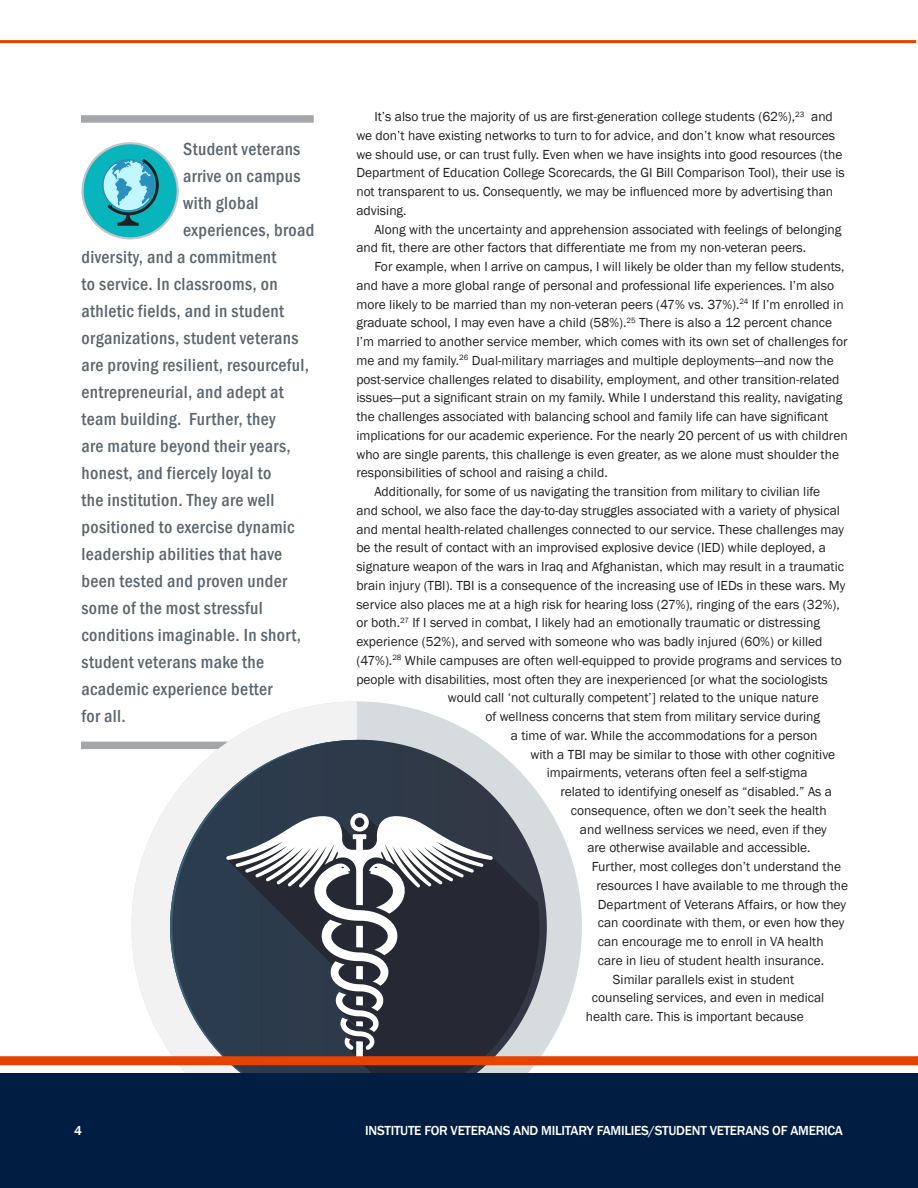
<style>
.page{position:relative;width:918px;height:1188px;background:#fff}
.page>*{position:absolute;margin:0;border:0;box-sizing:border-box;transform-origin:0 0}
.QUOTE{font:500 condensed 18px "Franklin Gothic";letter-spacing:.02em;color:#5b6670}
.Main_body_text{font:13.5px/18.8px "Franklin Gothic";color:#231f20}
.t1{font:500 13.5px "Franklin Gothic";letter-spacing:-.02em;color:#fff}
</style>
<div class="page">
<div style="left:81px;top:742px;width:158px;height:7px;background:#a5a6aa"></div>
<svg style="left:131px;top:701px;width:451px;height:365px;fill:#d6dbde"></svg>
<svg style="left:132px;top:701px;width:225px;height:365px"></svg>
<svg style="left:170px;top:740px;width:175px;height:333px;fill:#f2f2f2"></svg>
<div style="left:172px;top:740px;width:375px;height:374px;background:#2b3c4f;border-radius:187px"></div>
<svg style="left:494px;top:813px;width:46px;height:260px;fill:#262933"></svg>
<svg style="left:219px;top:759px;width:275px;height:314px"></svg>
<div style="left:0;top:1073px;width:918px;height:115px;background:#001e41"></div>
<div style="left:0;top:1056px;width:918px;height:9px;background:#e74300"></div>
<hr style="left:0;top:40px;width:916px;height:3px;background:#e74300">
<div style="left:81px;top:115px;width:233px;height:8px;background:#a5a6aa"></div>
<svg style="left:82px;top:142px;width:97px;height:97px"></svg>
<p class="QUOTE" style="left:183px;top:137px;width:119px">Student veterans</p>
<p class="QUOTE" style="left:183px;top:164px;width:119px">arrive on campus</p>
<p class="QUOTE" style="left:183px;top:191px;width:77px">with global</p>
<p class="QUOTE" style="left:183px;top:218px;width:133px">experiences, broad</p>
<p class="QUOTE" style="left:82px;top:245px;width:196px">diversity, and a commitment</p>
<p class="QUOTE" style="left:82px;top:272px;width:198px">to service. In classrooms, on</p>
<p class="QUOTE" style="left:82px;top:299px;width:204px">athletic fields, and in student</p>
<p class="QUOTE" style="left:82px;top:326px;width:219px">organizations, student veterans</p>
<p class="QUOTE" style="left:82px;top:353px;width:229px">are proving resilient, resourceful,</p>
<p class="QUOTE" style="left:82px;top:380px;width:204px">entrepreneurial, and adept at</p>
<p class="QUOTE" style="left:82px;top:407px;width:196px">team building. Further, they</p>
<p class="QUOTE" style="left:82px;top:434px;width:211px">are mature beyond their years,</p>
<p class="QUOTE" style="left:82px;top:461px;width:191px">honest, and fiercely loyal to</p>
<p class="QUOTE" style="left:82px;top:488px;width:195px">the institution. They are well</p>
<p class="QUOTE" style="left:82px;top:515px;width:215px">positioned to exercise dynamic</p>
<p class="QUOTE" style="left:82px;top:542px;width:202px">leadership abilities that have</p>
<p class="QUOTE" style="left:82px;top:569px;width:207px">been tested and proven under</p>
<p class="QUOTE" style="left:82px;top:596px;width:183px">some of the most stressful</p>
<p class="QUOTE" style="left:82px;top:623px;width:221px">conditions imaginable. In short,</p>
<p class="QUOTE" style="left:82px;top:650px;width:184px">student veterans make the</p>
<p class="QUOTE" style="left:82px;top:677px;width:192px">academic experience better</p>
<p class="QUOTE" style="left:82px;top:704px;width:46px">for all.</p>
<p class="Main_body_text" style="left:356px;top:107px;width:490px;text-indent:18px">It’s also true the majority of us are first-generation college students (62%),<sup>23</sup> and we don’t have existing networks to turn to for advice, and don’t know what resources we should use, or can trust fully. Even when we have insights into good resources (the Department of Education College Scorecards, the GI Bill Comparison Tool), their use is not transparent to us. Consequently, we may be influenced more by advertising than advising.</p>
<p class="Main_body_text" style="left:356px;top:220px;width:486px;text-indent:18px">Along with the uncertainty and apprehension associated with feelings of belonging and fit, there are other factors that differentiate me from my non-veteran peers.</p>
<p class="Main_body_text" style="left:356px;top:257px;width:493px;text-indent:18px">For example, when I arrive on campus, I will likely be older than my fellow students, and have a more global range of personal and professional life experiences. I’m also more likely to be married than my non-veteran peers (47% vs. 37%).<sup>24</sup> If I’m enrolled in graduate school, I may even have a child (58%).<sup>25</sup> There is also a 12 percent chance I’m married to another service member, which comes with its own set of challenges for me and my family.<sup>26</sup> Dual-military marriages and multiple deployments—and now the post-service challenges related to disability, employment, and other transition-related issues—put a significant strain on my family. While I understand this reality, navigating the challenges associated with balancing school and family life can have significant implications for our academic experience. For the nearly 20 percent of us with children who are single parents, this challenge is even greater, as we alone must shoulder the responsibilities of school and raising a child.</p>
<p class="Main_body_text" style="left:374px;top:482px;width:447px">Additionally, for some of us navigating the transition from military to civilian life</p>
<p class="Main_body_text" style="left:356px;top:501px;width:485px">and school, we also face the day-to-day struggles associated with a variety of physical</p>
<p class="Main_body_text" style="left:356px;top:520px;width:489px">and mental health-related challenges connected to our service. These challenges may</p>
<p class="Main_body_text" style="left:356px;top:539px;width:471px">be the result of contact with an improvised explosive device (IED) while deployed, a</p>
<p class="Main_body_text" style="left:356px;top:557px;width:489px">signature weapon of the wars in Iraq and Afghanistan, which may result in a traumatic</p>
<p class="Main_body_text" style="left:356px;top:576px;width:490px">brain injury (TBI). TBI is a consequence of the increasing use of IEDs in these wars. My</p>
<p class="Main_body_text" style="left:356px;top:595px;width:485px">service also places me at a high risk for hearing loss (27%), ringing of the ears (32%),</p>
<p class="Main_body_text" style="left:356px;top:614px;width:465px">or both.<sup>27</sup> If I served in combat, I likely had an emotionally traumatic or distressing</p>
<p class="Main_body_text" style="left:356px;top:632px;width:468px">experience (52%), and served with someone who was badly injured (60%) or killed</p>
<p class="Main_body_text" style="left:356px;top:651px;width:487px">(47%).<sup>28</sup> While campuses are often well-equipped to provide programs and services to</p>
<p class="Main_body_text" style="left:356px;top:670px;width:473px">people with disabilities, most often they are inexperienced [or what the sociologists</p>
<p class="Main_body_text" style="left:448px;top:689px;width:372px">would call ‘not culturally competent’] related to the unique nature</p>
<p class="Main_body_text" style="left:485px;top:707px;width:336px">of wellness concerns that stem from military service during</p>
<p class="Main_body_text" style="left:511px;top:726px;width:308px">a time of war. While the accommodations for a person</p>
<p class="Main_body_text" style="left:530px;top:745px;width:306px">with a TBI may be similar to those with other cognitive</p>
<p class="Main_body_text" style="left:547px;top:764px;width:262px">impairments, veterans often feel a self-stigma</p>
<p class="Main_body_text" style="left:560px;top:782px;width:273px">related to identifying oneself as “disabled.” As a</p>
<p class="Main_body_text" style="left:571px;top:801px;width:257px">consequence, often we don’t seek the health</p>
<p class="Main_body_text" style="left:580px;top:820px;width:248px">and wellness services we need, even if they</p>
<p class="Main_body_text" style="left:587px;top:839px;width:225px">are otherwise available and accessible.</p>
<p class="Main_body_text" style="left:592px;top:857px;width:251px">Further, most colleges don’t understand the</p>
<p class="Main_body_text" style="left:596px;top:876px;width:253px">resources I have available to me through the</p>
<p class="Main_body_text" style="left:598px;top:895px;width:250px">Department of Veterans Affairs, or how they</p>
<p class="Main_body_text" style="left:598px;top:914px;width:248px">can coordinate with them, or even how they</p>
<p class="Main_body_text" style="left:598px;top:932px;width:227px">can encourage me to enroll in VA health</p>
<p class="Main_body_text" style="left:598px;top:951px;width:228px">care in lieu of student health insurance.</p>
<p class="Main_body_text" style="left:613px;top:970px;width:183px">Similar parallels exist in student</p>
<p class="Main_body_text" style="left:592px;top:989px;width:234px">counseling services, and even in medical</p>
<p class="Main_body_text" style="left:586px;top:1007px;width:219px">health care. This is important because</p>
<p class="t1" style="left:74px;top:1122px;width:9px">4</p>
<p class="t1" style="left:365px;top:1122px;width:479px">INSTITUTE FOR VETERANS AND MILITARY FAMILIES/STUDENT VETERANS OF AMERICA</p>
</div>
